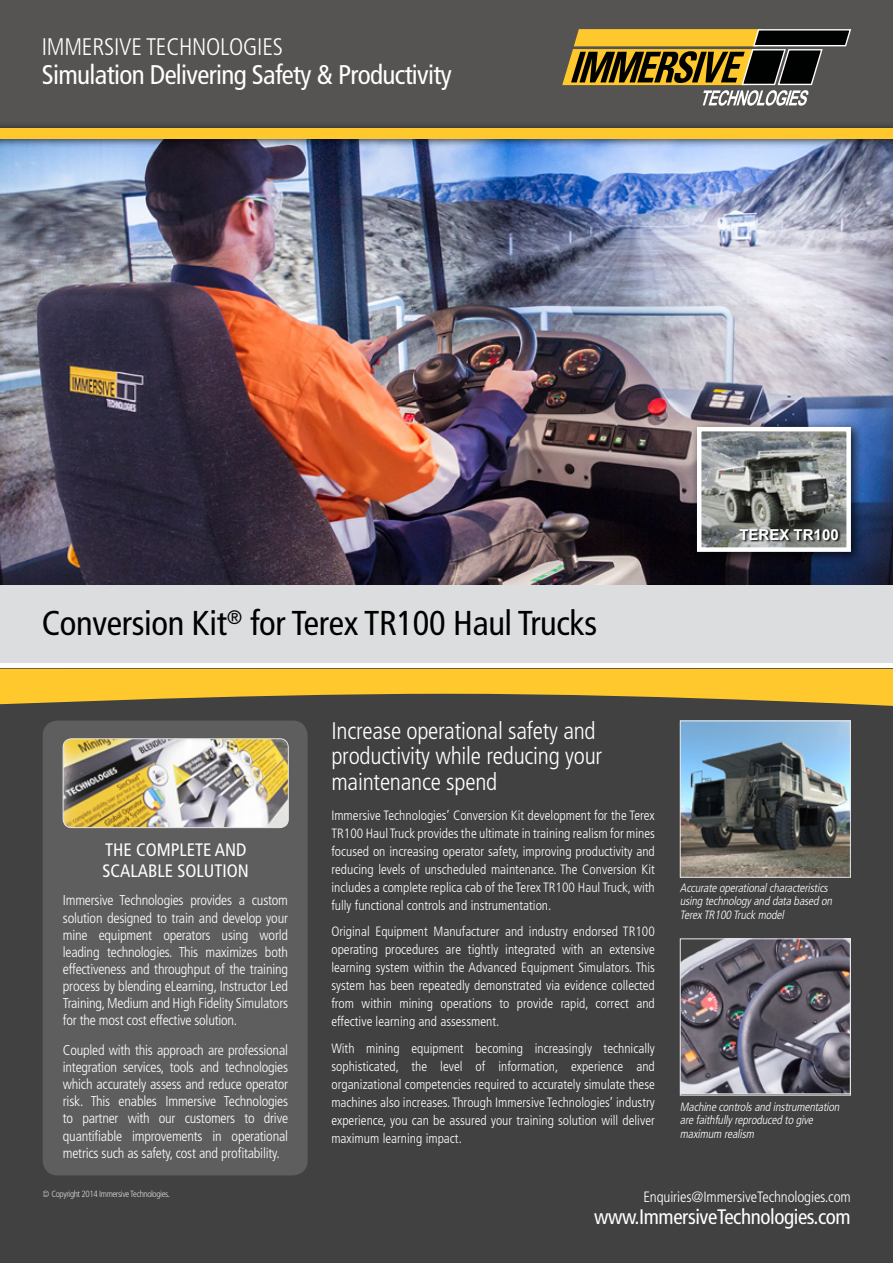
<style>
.page{position:relative;width:893px;height:1263px;background:#fff}
.page>*{position:absolute;margin:0;border:0;box-sizing:border-box;transform-origin:0 0}
.t1{font:condensed 34.5px "Frutiger LT Std";letter-spacing:-.01em;color:#000}
.t2{font:condensed 27px "Frutiger LT Std";letter-spacing:-.025em;color:#fff}
.t3{font:300 condensed 24px/25.5px "Frutiger LT Std";letter-spacing:-.01em;color:#fff}
.t4{font:condensed 21px "Frutiger LT Std";letter-spacing:-.02em;color:#fff}
.t5{font:condensed 18px/21px "Frutiger LT Std";color:#fff}
.t6{font:300 condensed 15px "Frutiger LT Std";letter-spacing:-.01em;color:#fff}
.t7{font:700 15px "Arial";color:#fff}
.t8{font:300 condensed 14.25px/17.1px "Frutiger LT Std";letter-spacing:-.015em;color:#fff;text-align:justify}
.t9{font:300 condensed 13.5px/18px "Frutiger LT Std";color:#fff;text-align:justify}
.t10{font:italic 300 condensed 12px/13.5px "Frutiger LT Std";color:#fff}
.t11{font:300 condensed 9px "Frutiger LT Std";letter-spacing:-.04em;color:#fff}
</style>
<div class="page">
<div style="left:0;top:669px;width:893px;height:594px;background:#404140"></div>
<div style="left:0;top:0;width:893px;height:143px;background:#555453"></div>
<svg style="left:562px;top:29px;width:289px;height:77px"></svg>
<img style="left:0;top:149px;width:893px;height:436px">
<div style="left:0;top:585px;width:893px;height:78px;background:#dcddde"></div>
<img style="left:682px;top:722px;width:167px;height:154px">
<div style="left:680px;top:720px;width:171px;height:158px;border:1px solid #e6e7e8"></div>
<svg style="left:682px;top:940px;width:167px;height:153px;background:#706b76"></svg>
<div style="left:680px;top:938px;width:171px;height:157px;border:1px solid #e6e7e8"></div>
<svg style="left:0;top:669px;width:893px;height:37px"></svg>
<div style="left:0;top:122px;width:893px;height:27px;background:#000;opacity:.75"></div>
<div style="left:0;top:128px;width:893px;height:10px;background:#ffc82c"></div>
<div style="left:691px;top:421px;width:172px;height:143px;background:#000;opacity:.75"></div>
<img style="left:702px;top:432px;width:144px;height:115px">
<div style="left:697px;top:427px;width:154px;height:125px;border:4px solid #fff"></div>
<svg style="left:739px;top:529px;width:102px;height:14px"></svg>
<div style="left:43px;top:720px;width:265px;height:455px;background:#5d5e5d;border-radius:15px"></div>
<img style="left:63px;top:739px;width:225px;height:89px">
<div style="left:63px;top:738px;width:226px;height:90px;border:1px solid #e6e7e8;border-radius:9px"></div>
<h3 class="t3" style="left:42px;top:35px;width:243px">IMMERSIVE TECHNOLOGIES</h3>
<h2 class="t2" style="left:42px;top:59px;width:411px">Simulation Delivering Safety &amp; Productivity</h2>
<h1 class="t1" style="left:42px;top:603px;width:557px">Conversion Kit<sup>®</sup> for Terex TR100 Haul Trucks</h1>
<p class="t7" style="left:739px;top:524px;width:101px">TEREX TR100</p>
<h3 class="t5" style="left:103px;top:839px;width:148px">THE COMPLETE AND<br>SCALABLE SOLUTION</h3>
<p class="t8" style="left:63px;top:892px;width:227px">Immersive Technologies provides a custom solution designed to train and develop your mine equipment operators using world leading technologies. This maximizes both effectiveness and throughput of the training process by blending eLearning, Instructor Led Training, Medium and High Fidelity Simulators for the most cost effective solution.</p>
<p class="t8" style="left:63px;top:1042px;width:227px">Coupled with this approach are professional integration services, tools and technologies which accurately assess and reduce operator risk. This enables Immersive Technologies to partner with our customers to drive quantifiable improvements in operational metrics such as safety, cost and profitability.</p>
<h3 class="t3" style="left:331px;top:718px;width:272px">Increase operational safety and productivity while reducing your maintenance spend</h3>
<p class="t9" style="left:331px;top:806px;width:325px">Immersive Technologies’ Conversion Kit development for the Terex TR100 Haul Truck provides the ultimate in training realism for mines focused on increasing operator safety, improving productivity and reducing levels of unscheduled maintenance. The Conversion Kit includes a complete replica cab of the Terex TR100 Haul Truck, with fully functional controls and instrumentation.</p>
<p class="t9" style="left:331px;top:923px;width:325px">Original Equipment Manufacturer and industry endorsed TR100 operating procedures are tightly integrated with an extensive learning system within the Advanced Equipment Simulators. This system has been repeatedly demonstrated via evidence collected from within mining operations to provide rapid, correct and effective learning and assessment.</p>
<p class="t9" style="left:331px;top:1039px;width:325px">With mining equipment becoming increasingly technically sophisticated, the level of information, experience and organizational competencies required to accurately simulate these machines also increases. Through Immersive Technologies’ industry experience, you can be assured your training solution will deliver maximum learning impact.</p>
<p class="t10" style="left:680px;top:881px;width:156px">Accurate operationalcharacteristics using technologyand data based on<br>TerexTR100 Truck model</p>
<p class="t10" style="left:680px;top:1100px;width:163px">Machine controlsand instrumentation are faithfullyreproduced to give maximum realism</p>
<p class="t11" style="left:43px;top:1189px;width:129px">© Copyright 2014 Immersive Technologies.</p>
<p class="t6" style="left:643px;top:1188px;width:209px">Enquiries@ImmersiveTechnologies.com</p>
<h3 class="t4" style="left:594px;top:1205px;width:258px">www.ImmersiveTechnologies.com</h3>
</div>
